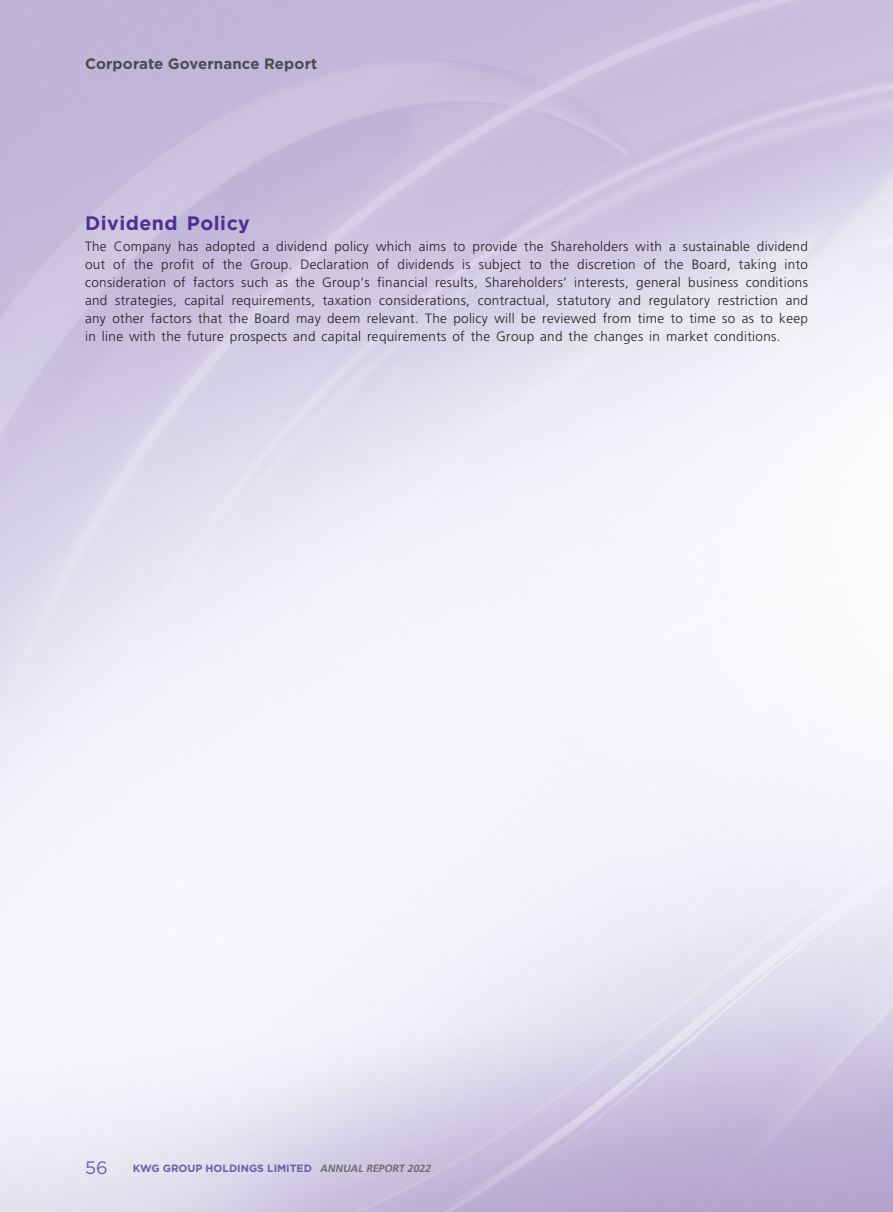
<style>
.page{position:relative;width:893px;height:1212px;background:#fff}
.page>*{position:absolute;margin:0;border:0;box-sizing:border-box;transform-origin:0 0}
._03_H1{font:700 19.5px "Gotham";letter-spacing:.025em;color:#502e92}
.t1{font:18px "Gotham";color:#6f5ea9}
.t2{font:700 15px "Gotham";letter-spacing:.01em;color:#4b4c4d}
._11_P0{font:300 13.5px/18px "Frutiger LT Std";letter-spacing:.025em;color:#231f20;text-align:justify}
.t3{font:700 10.5px "Gotham";color:#6f5ea9}
.s1{font-family:"Frutiger LT Std";font-style:italic;color:#6c6d70}
</style>
<div class="page">
<p class="t2" style="left:85px;top:54px;width:234px">Corporate Governance Report</p>
<p class="_03_H1" style="left:85px;top:210px;width:166px">Dividend Policy</p>
<p class="_11_P0" style="left:85px;top:238px;width:725px">The Company has adopted a dividend policy which aims to provide the Shareholders with a sustainable dividend out of the profit of the Group. Declaration of dividends is subject to the discretion of the Board, taking into consideration of factors such as the Group’s financial results, Shareholders’ interests, general business conditions and strategies, capital requirements, taxation considerations, contractual, statutory and regulatory restriction and any other factors that the Board may deem relevant. The policy will be reviewed from time to time so as to keep in line with the future prospects and capital requirements of the Group and the changes in market conditions.</p>
<h2 class="t1" style="left:85px;top:1156px;width:24px">56</h2>
<p class="t3" style="left:133px;top:1162px;width:302px">KWG GROUP HOLDINGS LIMITED <span class="s1">ANNUAL REPORT 2022</span></p>
</div>
